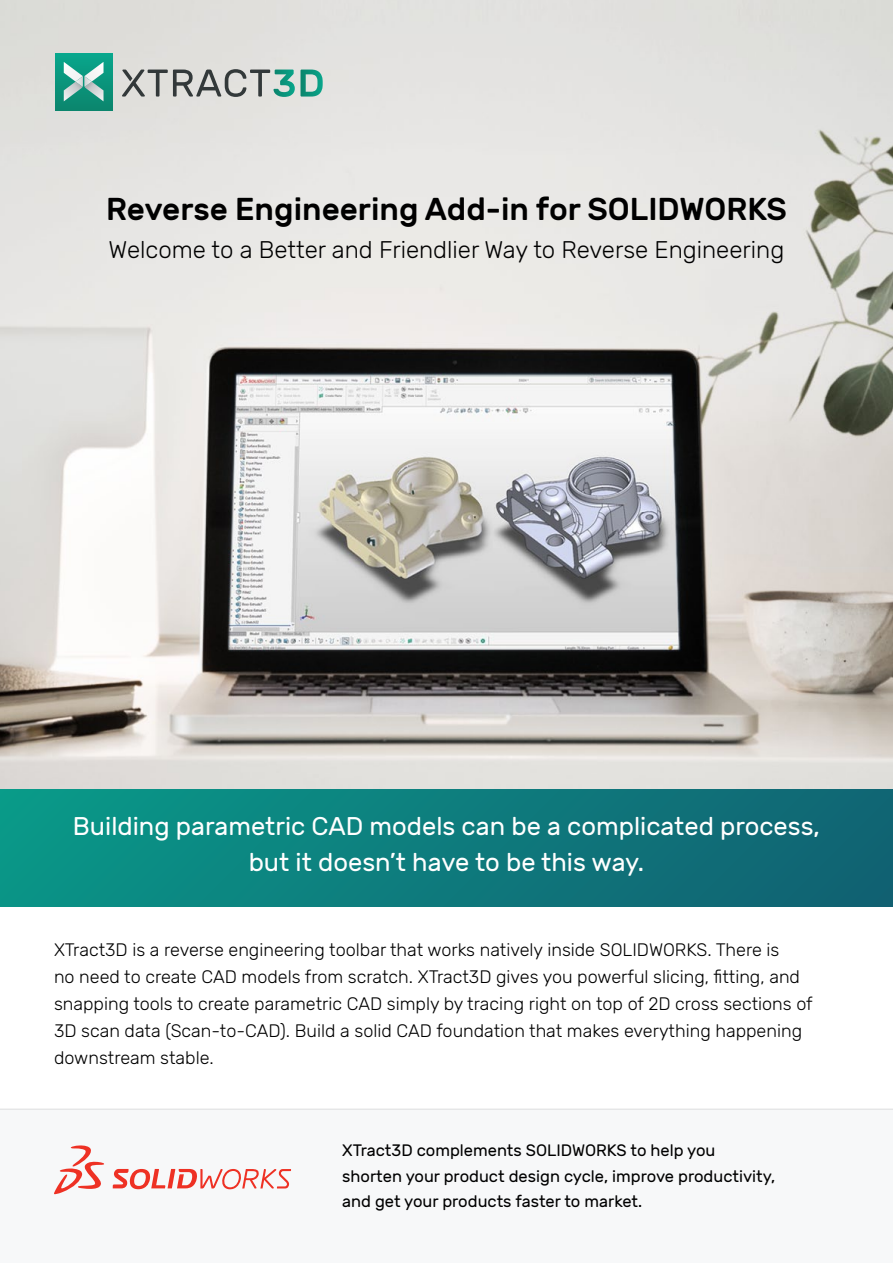
<style>
.page{position:relative;width:893px;height:1263px;background:#fff}
.page>*{position:absolute;margin:0;border:0;box-sizing:border-box;transform-origin:0 0}
.t1{font:500 31.5px "Rubik";color:#000}
.t2{font:25.5px/36px "Rubik";color:#fff;text-align:center}
.t3{font:300 24px "Rubik";color:#000}
.t4{font:300 18px/27px "Rubik";color:#000}
.t5{font:16.5px/25.5px "Rubik";color:#000}
</style>
<div class="page">
<div style="left:0;top:786px;width:893px;height:120px;background:linear-gradient(to right,#0d9889,#156474)"></div>
<svg style="left:0;top:1109px;width:893px;height:86px"></svg>
<img style="left:0;top:0;width:893px;height:788px">
<svg style="left:53px;top:1145px;width:238px;height:49px"></svg>
<svg style="left:55px;top:53px;width:57px;height:57px;background:#0a967d"></svg>
<svg style="left:64px;top:62px;width:40px;height:39px"></svg>
<svg style="left:122px;top:69px;width:201px;height:28px;background:#a0b1ac"></svg>
<h1 class="t1" style="left:106px;top:192px;width:682px">Reverse Engineering Add-in for SOLIDWORKS</h1>
<h3 class="t3" style="left:109px;top:237px;width:677px">Welcome to a Better and Friendlier Way to Reverse Engineering</h3>
<h2 class="t2" style="left:73px;top:809px;width:748px">Building parametric CAD models can be a complicated process, but it doesn’t have to be this way.</h2>
<p class="t4" style="left:54px;top:937px;width:760px">XTract3D is a reverse engineering toolbar that works natively inside SOLIDWORKS. There is<br>no need to create CAD models from scratch. XTract3D gives you powerful slicing, fitting, and snapping tools to create parametric CAD simply by tracing right on top of 2D cross sections of 3D scan data (Scan-to-CAD). Build a solid CAD foundation that makes everything happening downstream stable.</p>
<p class="t5" style="left:342px;top:1138px;width:435px">XTract3D complements SOLIDWORKS to help you shorten your product design cycle, improve productivity, and get your products faster to market.</p>
</div>
